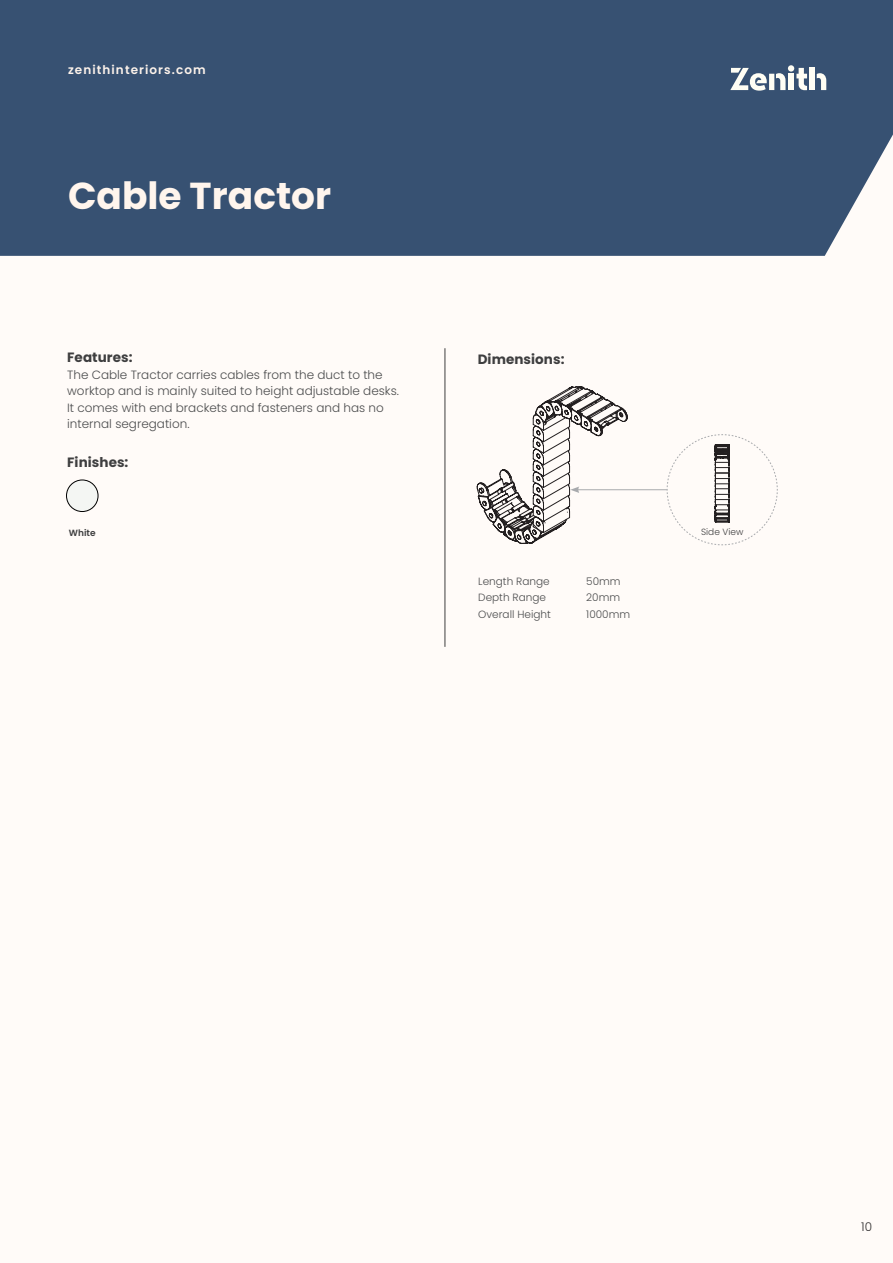
<style>
.page{position:relative;width:893px;height:1263px;background:#fffbf8}
.page>*{position:absolute;margin:0;border:0;box-sizing:border-box;transform-origin:0 0}
.PRODUCT_NAME{font:700 37.5px "Poppins";color:#fff5ed}
.COPY{font:700 13.5px "Poppins";letter-spacing:.005em;color:#3e3e3f}
.COPY-2{font:300 12px/16.5px "Poppins";color:#4b4c4d}
.t1{font:600 12px "Poppins";letter-spacing:.09em;color:#fdf3eb}
.t2{font:300 12px "Poppins";color:#312f30}
.COPY-3{font:300 10.5px "Poppins";color:#4b4c4d}
.COLOURS_SPECS{font:300 9px "Poppins";color:#3e3e3f}
.COLOURS_SPECS-2{font:600 9px "Poppins";color:#3e3e3f}
</style>
<div class="page">
<div style="left:0;top:0;width:893px;height:256px;background:#375172"></div>
<div style="left:788px;top:74px;width:6px;height:16px;background:#fffef4"></div>
<div style="left:788px;top:65px;width:6px;height:7px;background:#fffef4;border-radius:50%"></div>
<svg style="left:796px;top:68px;width:11px;height:23px"></svg>
<div style="left:810px;top:68px;width:5px;height:22px;background:#fffef4"></div>
<svg style="left:817px;top:73px;width:9px;height:17px"></svg>
<svg style="left:730px;top:68px;width:55px;height:23px"></svg>
<hr style="left:445px;top:348px;width:1px;height:299px;background:#3e3e3f">
<hr style="left:577px;top:489px;width:90px;height:1px;background:#a8aaad">
<svg style="left:477px;top:386px;width:151px;height:158px"></svg>
<svg style="left:667px;top:434px;width:111px;height:111px"></svg>
<div style="left:67px;top:480px;width:31px;height:31px;background:#f4f6f3;border-radius:50%"></div>
<div style="left:66px;top:480px;width:32px;height:31px;border:1px solid #000;border-radius:50%"></div>
<p class="t1" style="left:68px;top:63px;width:139px">zenithinteriors.com</p>
<p class="PRODUCT_NAME" style="left:68px;top:174px;width:265px">Cable Tractor</p>
<p class="COPY" style="left:67px;top:350px;width:67px">Features:</p>
<p class="COPY" style="left:478px;top:352px;width:88px">Dimensions:</p>
<p class="COPY-2" style="left:67px;top:366px;width:333px">The Cable Tractor carries cables from the duct to the worktop and is mainly suited to height adjustable desks.<br>It comes with end brackets and fasteners and has no internal segregation.</p>
<p class="COPY" style="left:67px;top:455px;width:63px">Finishes:</p>
<p class="COLOURS_SPECS-2" style="left:69px;top:527px;width:28px">White</p>
<p class="COLOURS_SPECS" style="left:701px;top:526px;width:44px">Side View</p>
<p class="COPY-3" style="left:478px;top:575px;width:73px">Length Range</p>
<p class="COPY-3" style="left:586px;top:575px;width:36px">50mm</p>
<p class="COPY-3" style="left:478px;top:591px;width:69px">Depth Range</p>
<p class="COPY-3" style="left:586px;top:591px;width:35px">20mm</p>
<p class="COPY-3" style="left:478px;top:608px;width:74px">Overall Height</p>
<p class="COPY-3" style="left:586px;top:608px;width:45px">1000mm</p>
<p class="t2" style="left:861px;top:1220px;width:12px">10</p>
</div>
